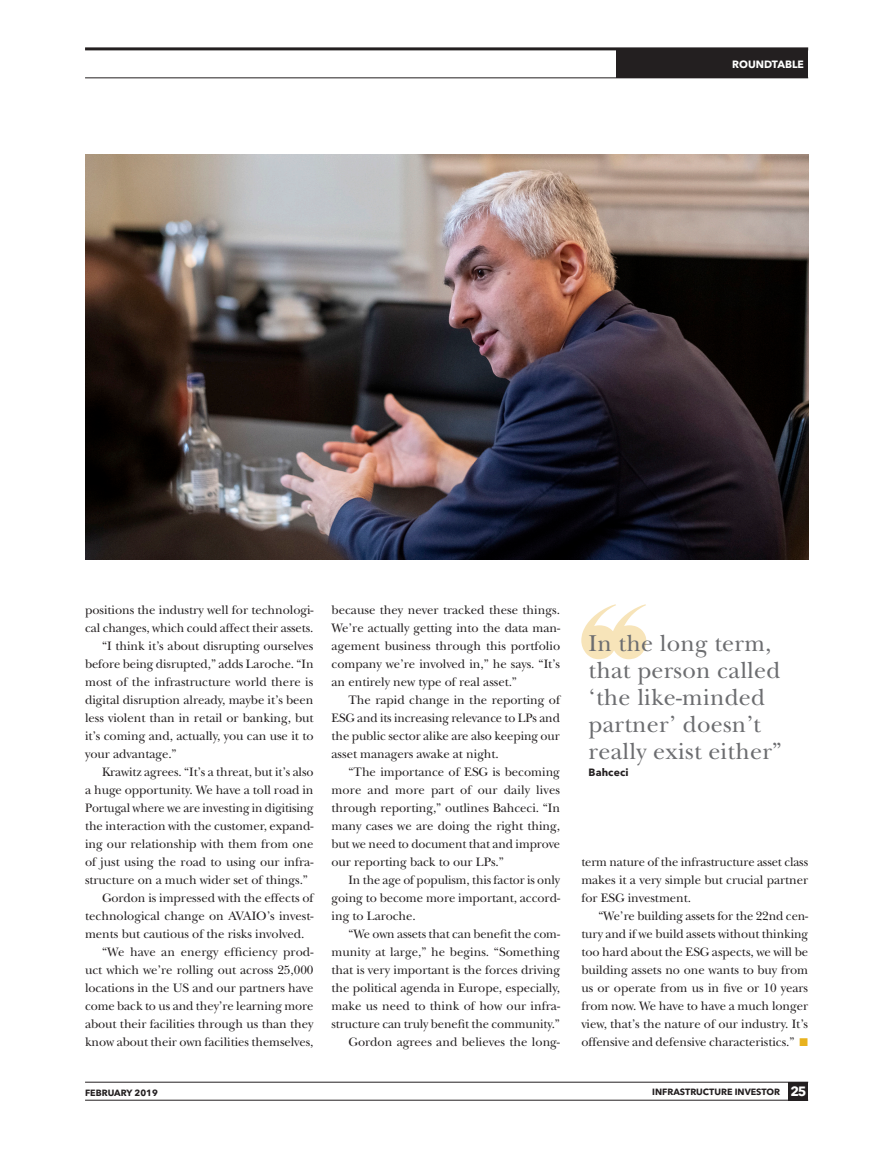
<style>
.page{position:relative;width:872px;height:1149px;background:#fff}
.page>*{position:absolute;margin:0;border:0;box-sizing:border-box;transform-origin:0 0}
._14_Big_feature_quot{font:24px/27px "New Baskerville Std";letter-spacing:.01em;color:#6c6d70}
._4_Body_text_indent{font:12.75px/18px "New Baskerville Std";letter-spacing:-.005em;color:#231f20;text-align:justify}
.t1{font:700 10.5px "Avenir Next LT Pro";color:#fff}
._14_Big_feature_quot-2{font:700 10.5px "Avenir Next LT Pro";letter-spacing:.01em;color:#231f20}
.t2{font:700 9px "Avenir Next LT Pro";color:#231f20}
.s1{color:#e8b21e}
.s2{font-size:13.35px;color:#fff}
</style>
<div class="page">
<div style="left:788px;top:1081px;width:20px;height:18px;background:#231f20"></div>
<hr style="left:85px;top:1081px;width:723px;height:1px;background:#231f20">
<hr style="left:85px;top:1099px;width:723px;height:1px;background:#231f20">
<div style="left:617px;top:50px;width:191px;height:28px;background:#231f20"></div>
<hr style="left:85px;top:47px;width:723px;height:3px;background:#231f20">
<hr style="left:85px;top:78px;width:723px;height:1px;background:#231f20">
<img style="left:85px;top:155px;width:723px;height:404px">
<svg style="left:581px;top:604px;width:65px;height:55px"></svg>
<p class="t1" style="left:732px;top:58px;width:73px">ROUNDTABLE</p>
<p class="_4_Body_text_indent" style="left:85px;top:600px;width:230px">positions the industry well for technologi&shy;cal changes, which could affect their assets.</p>
<p class="_4_Body_text_indent" style="left:85px;top:636px;width:230px;text-indent:17px">“I think it’s about disrupting ourselves before being disrupted,” adds Laroche. “In most of the infrastructure world there is digital disruption already, maybe it’s been less violent than in retail or banking, but it’s coming and, actually, you can use it to your advantage.”</p>
<p class="_4_Body_text_indent" style="left:85px;top:762px;width:230px;text-indent:17px">Krawitz agrees. “It’s a threat, but it’s also a huge opportunity. We have a toll road in Portugal where we are investing in digitising the interaction with the customer, expand&shy;ing our relationship with them from one of just using the road to using our infra&shy;structure on a much wider set of things.”</p>
<p class="_4_Body_text_indent" style="left:85px;top:888px;width:230px;text-indent:17px">Gordon is impressed with the effects of technological change on AVAIO’s invest&shy;ments but cautious of the risks involved.</p>
<p class="_4_Body_text_indent" style="left:85px;top:942px;width:230px;text-indent:17px">“We have an energy efficiency prod&shy;uct which we’re rolling out across 25,000 locations in the US and our partners have come back to us and they’re learning more about their facilities through us than they know about their own facilities themselves,</p>
<p class="_4_Body_text_indent" style="left:331px;top:600px;width:230px">because they never tracked these things.<br>We’re actually getting into the data man&shy;agement business through this portfolio company we’re involved in,” he says. “It’s an entirely new type of real asset.”</p>
<p class="_4_Body_text_indent" style="left:331px;top:690px;width:230px;text-indent:17px">The rapid change in the reporting of ESG and its increasing relevance to LPs and the public sector alike are also keeping our asset managers awake at night.</p>
<p class="_4_Body_text_indent" style="left:331px;top:762px;width:230px;text-indent:17px">“The importance of ESG is becoming more and more part of our daily lives through reporting,” outlines Bahceci. “In many cases we are doing the right thing, but we need to document that and improve our reporting back to our LPs.”</p>
<p class="_4_Body_text_indent" style="left:331px;top:870px;width:230px;text-indent:17px">In the age of populism, this factor is only going to become more important, accord&shy;ing to Laroche.</p>
<p class="_4_Body_text_indent" style="left:331px;top:924px;width:230px;text-indent:17px">“We own assets that can benefit the com&shy;munity at large,” he begins. “Something that is very important is the forces driving the political agenda in Europe, especially, make us need to think of how our infra&shy;structure can truly benefit the community.”</p>
<p class="_4_Body_text_indent" style="left:348px;top:1032px;width:213px">Gordon agrees and believes the long-</p>
<p class="_14_Big_feature_quot" style="left:588px;top:629px;width:195px">In the long term, that person called ‘the like-minded partner’ doesn’t really exist either”</p>
<p class="_14_Big_feature_quot-2" style="left:588px;top:766px;width:41px">Bahceci</p>
<p class="_4_Body_text_indent" style="left:581px;top:852px;width:228px">term nature of the infrastructure asset class makes it a very simple but crucial partner for ESG investment.</p>
<p class="_4_Body_text_indent" style="left:581px;top:906px;width:228px;text-indent:17px">“We’re building assets for the 22nd cen&shy;tury and if we build assets without thinking too hard about the ESG aspects, we will be building assets no one wants to buy from us or operate from us in five or 10 years from now. We have to have a much longer view, that’s the nature of our industry. It’s offensive and defensive characteristics.” <span class="s1">■</span></p>
<p class="t2" style="left:85px;top:1086px;width:74px">FEBRUARY 2019</p>
<p class="t2" style="left:652px;top:1085px;width:156px">INFRASTRUCTURE INVESTOR <span class="s2">25</span></p>
</div>
